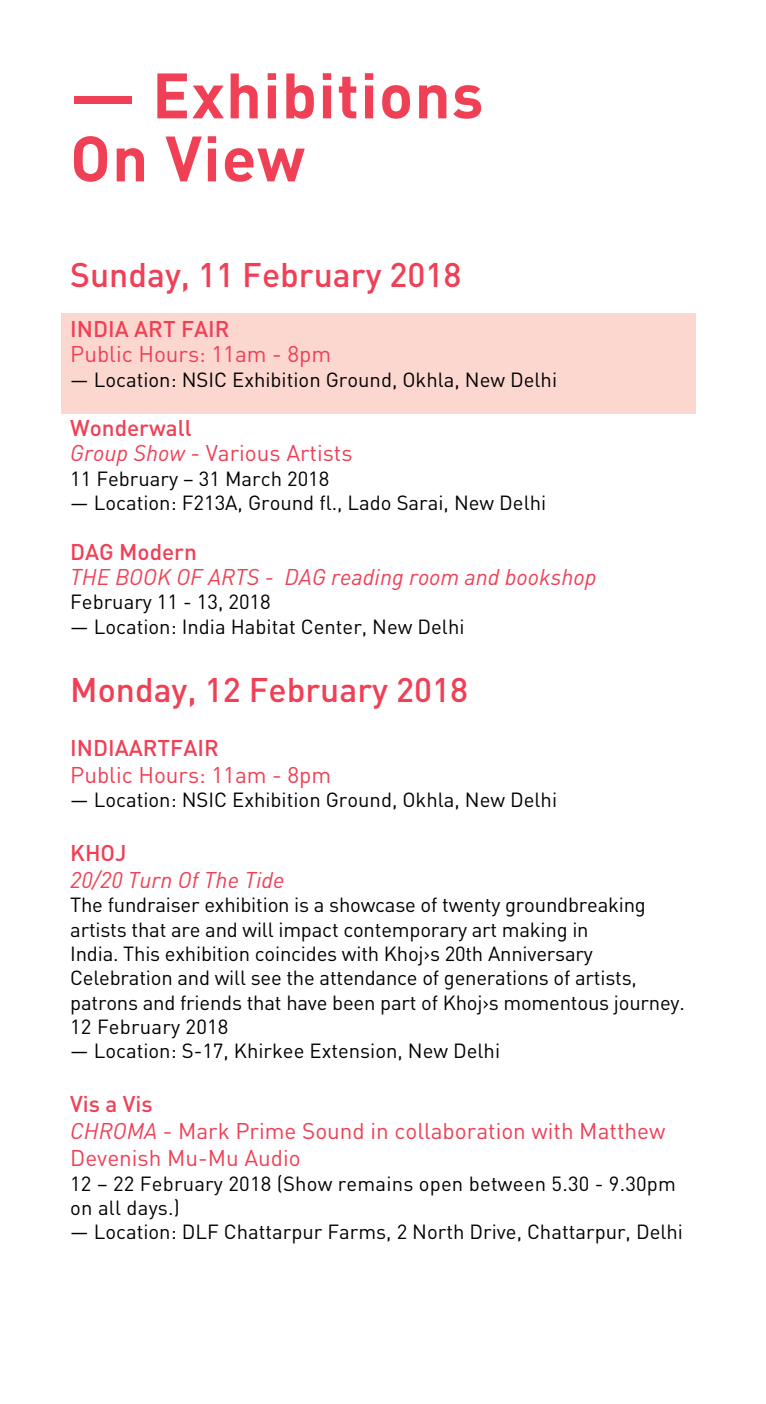
<style>
.page{position:relative;width:766px;height:1404px;background:#fff}
.page>*{position:absolute;margin:0;border:0;box-sizing:border-box;transform-origin:0 0}
.t1{font:700 63px/63px "DIN Pro";letter-spacing:.02em;color:#ef4056}
.t2{font:500 33.75px "DIN Pro";color:#ef4056}
.t3{font:22.5px/27px "DIN Pro";color:#ef4056}
.t4{font:italic 22.5px "DIN Pro";color:#ef4056}
.t5{font:500 22.5px "DIN Pro";color:#ef4056}
.t6{font:20.25px/24.3px "DIN Pro";color:#000}
.s1{font-weight:500}
.s2{font-style:italic}
</style>
<div class="page">
<div style="left:61px;top:313px;width:634px;height:100px;background:#fcd7d0"></div>
<h1 class="t1" style="left:70px;top:61px;width:414px">— Exhibitions<br>On View</h1>
<h2 class="t2" style="left:70px;top:252px;width:393px">Sunday, 11 February 2018</h2>
<p class="t5" style="left:70px;top:313px;width:161px">INDIA ART FAIR</p>
<p class="t3" style="left:70px;top:339px;width:262px">Public Hours: 11am - 8pm</p>
<p class="t6" style="left:70px;top:366px;width:488px">— Location: NSIC Exhibition Ground, Okhla, New Delhi</p>
<p class="t3" style="left:70px;top:414px;width:284px;line-height:24.8px"><span class="s1">Wonderwall<br></span><span class="s2">Group Show</span> - Various Artists</p>
<p class="t6" style="left:70px;top:465px;width:260px">11 February – 31 March 2018</p>
<p class="t6" style="left:70px;top:490px;width:477px">— Location: F213A, Ground fl., Lado Sarai, New Delhi</p>
<p class="t5" style="left:70px;top:536px;width:128px">DAG Modern</p>
<p class="t4" style="left:70px;top:562px;width:527px">THE BOOK OF ARTS - DAG reading room and bookshop</p>
<p class="t6" style="left:70px;top:589px;width:202px">February 11 - 13, 2018</p>
<p class="t6" style="left:70px;top:613px;width:395px">— Location: India Habitat Center, New Delhi</p>
<h2 class="t2" style="left:70px;top:666px;width:399px">Monday, 12 February 2018</h2>
<p class="t5" style="left:70px;top:732px;width:150px">INDIAARTFAIR</p>
<p class="t3" style="left:70px;top:760px;width:262px">Public Hours: 11am - 8pm</p>
<p class="t6" style="left:70px;top:786px;width:488px">— Location: NSIC Exhibition Ground, Okhla, New Delhi</p>
<p class="t5" style="left:70px;top:837px;width:58px">KHOJ</p>
<p class="t4" style="left:70px;top:866px;width:216px">20/20 Turn Of The Tide</p>
<p class="t6" style="left:70px;top:892px;width:616px">The fundraiser exhibition is a showcase of twenty groundbreaking artists that are and will impact contemporary art making in<br>India. This exhibition coincides with Khoj›s 20th Anniversary Celebration and will see the attendance of generations of artists, patrons and friends that have been part of Khoj›s momentous journey.<br>12 February 2018</p>
<p class="t6" style="left:70px;top:1037px;width:431px">— Location: S-17, Khirkee Extension, New Delhi</p>
<p class="t3" style="left:70px;top:1089px;width:596px"><span class="s1">Vis a Vis<br></span><span class="s2">CHROMA</span> - Mark Prime Sound in collaboration with Matthew<br>Devenish Mu-Mu Audio</p>
<p class="t6" style="left:70px;top:1170px;width:607px">12 – 22 February 2018 (Show remains open between 5.30 - 9.30pm on all days.)</p>
<p class="t6" style="left:70px;top:1218px;width:614px">— Location: DLF Chattarpur Farms, 2 North Drive, Chattarpur, Delhi</p>
</div>
